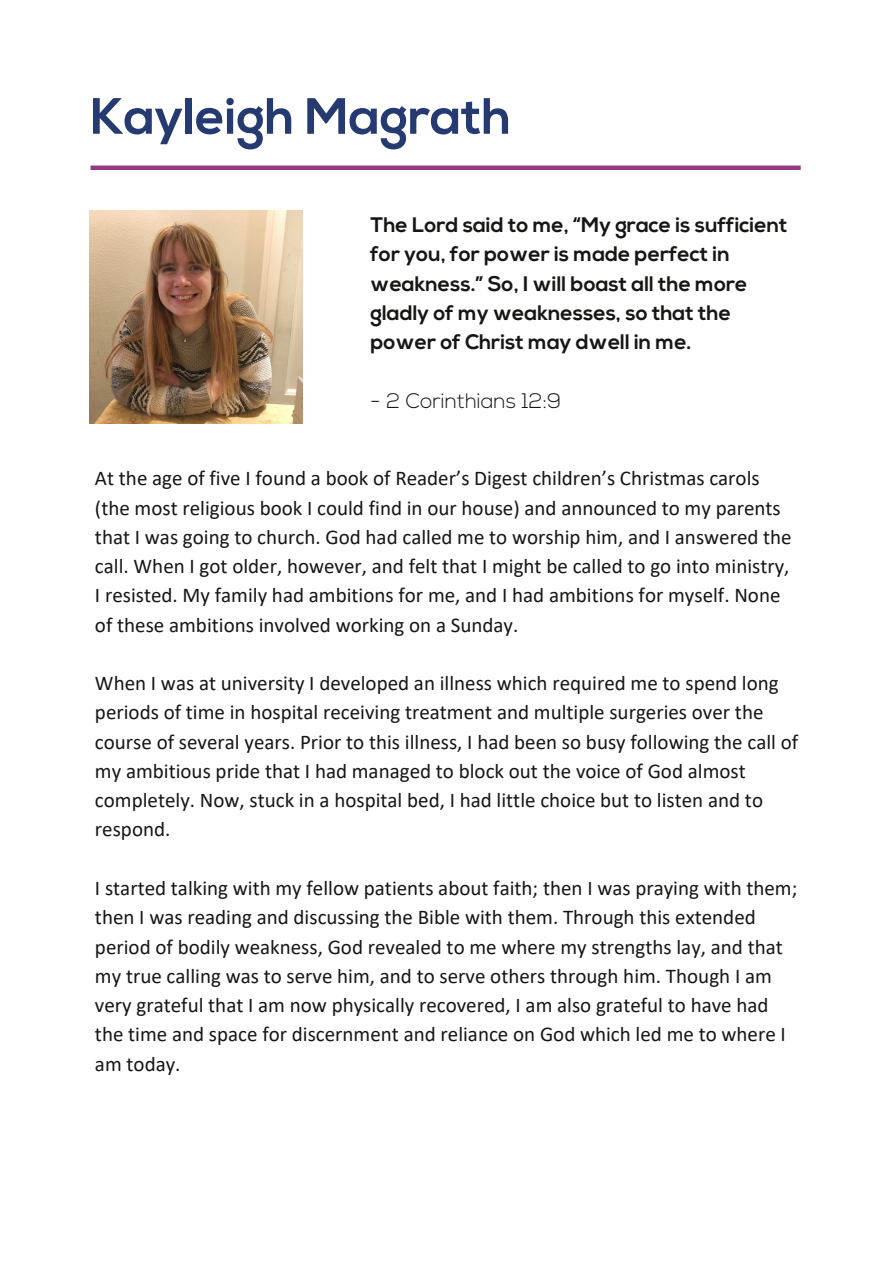
<style>
.page{position:relative;width:893px;height:1264px;background:#fff}
.page>*{position:absolute;margin:0;border:0;box-sizing:border-box;transform-origin:0 0}
.t1{font:700 50.85px "Nexa";color:#263a72}
.t2{font:21px/29.2px "Calibri";color:#161615}
.t3{font:700 21px/29.2px "Nexa";color:#161615}
.t4{font:300 21px "Nexa";color:#161615}
</style>
<div class="page">
<img style="left:89px;top:210px;width:213px;height:213px">
<div style="left:90px;top:165px;width:710px;height:5px;background:#943a80"></div>
<h1 class="t1" style="left:90px;top:96px;width:422px">Kayleigh Magrath</h1>
<p class="t3" style="left:370px;top:212px;width:418px">The Lord said to me, “My grace is sufficient for you, for power is made perfect in weakness.” So, I will boast all the more gladly of my weaknesses, so that the power of Christ may dwell in me.</p>
<p class="t4" style="left:370px;top:392px;width:192px">- 2 Corinthians 12:9</p>
<p class="t2" style="left:95px;top:465px;width:698px">At the age of five I found a book of Reader’s Digest children’s Christmas carols (the most religious book I could find in our house) and announced to my parents that I was going to church. God had called me to worship him, and I answered the call. When I got older, however, and felt that I might be called to go into ministry, I resisted. My family had ambitions for me, and I had ambitions for myself. None of these ambitions involved working on a Sunday.</p>
<p class="t2" style="left:95px;top:670px;width:704px">When I was at university I developed an illness which required me to spend long periods of time in hospital receiving treatment and multiple surgeries over the course of several years. Prior to this illness, I had been so busy following the call of my ambitious pride that I had managed to block out the voice of God almost completely. Now, stuck in a hospital bed, I had little choice but to listen and to respond.</p>
<p class="t2" style="left:95px;top:875px;width:703px">I started talking with my fellow patients about faith; then I was praying with them; then I was reading and discussing the Bible with them. Through this extended period of bodily weakness, God revealed to me where my strengths lay, and that my true calling was to serve him, and to serve others through him. Though I am very grateful that I am now physically recovered, I am also grateful to have had the time and space for discernment and reliance on God which led me to where I am today.</p>
</div>
